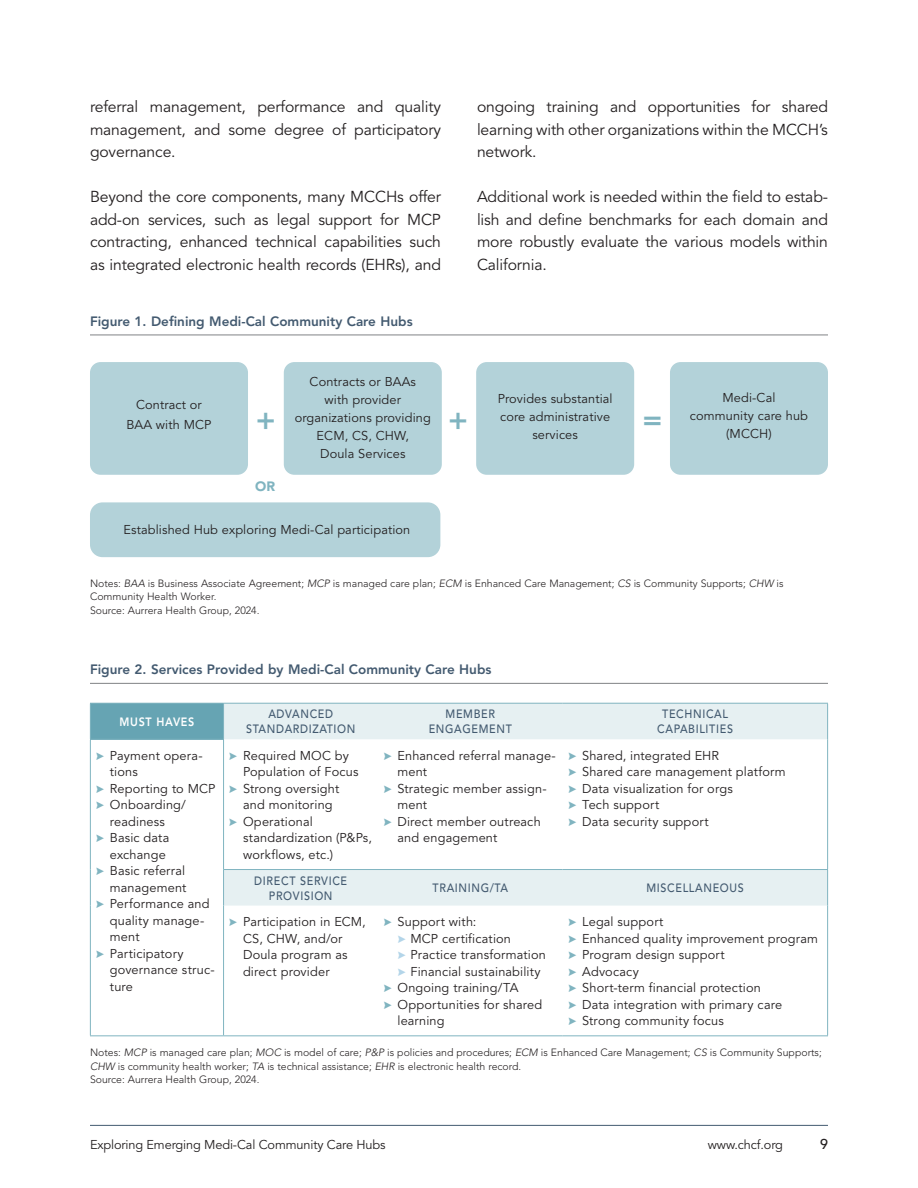
<style>
.page{position:relative;width:918px;height:1188px;background:#fff}
.page>*{position:absolute;margin:0;border:0;box-sizing:border-box;transform-origin:0 0}
.body_text__BASE{font:800 30px "Avenir LT Std";color:#80b4c0}
.body_text__BASE-2{font:15.75px/22.5px "Avenir LT Std";letter-spacing:-.01em;color:#231f20;text-align:justify}
.t1{font:500 14.25px "Avenir LT Std";color:#231f20}
.figure-title__with_line{font:800 13.5px "Avenir LT Std";color:#435a70}
.body_text__BASE-3{font:900 13.5px "Avenir LT Std";color:#80b4c0}
.body_text__BASE-4{font:12.75px/16.5px "Avenir LT Std";letter-spacing:.01em;color:#231f20}
.table-text{font:12.75px "Avenir LT Std";letter-spacing:.01em;color:#231f20}
.body_text__BASE-5{font:12.75px "Avenir LT Std";letter-spacing:-.01em;color:#231f20}
.table-columnhead_CAPS{font:500 12px/15px "Avenir LT Std";letter-spacing:.06em;color:#435a70;text-align:center;scale:.9 1}
.table-columnhead_CAPS-2{font:800 12px "Avenir LT Std";letter-spacing:.06em;color:#fff;scale:.9 1}
.figure-source_p14{font:300 10.5px/13.5px "Avenir LT Std";color:#231f20}
.s1{font-style:italic}
</style>
<div class="page">
<hr style="left:90px;top:1125px;width:738px;height:1px;background:#435a70">
<div style="left:90px;top:703px;width:134px;height:36px;background:#66a4b3"></div>
<svg style="left:224px;top:704px;width:603px;height:202px"></svg>
<hr style="left:223px;top:704px;width:1px;height:35px;background:#80b4c0">
<hr style="left:223px;top:740px;width:1px;height:129px;background:#80b4c0">
<hr style="left:223px;top:870px;width:1px;height:36px;background:#80b4c0">
<hr style="left:223px;top:906px;width:1px;height:129px;background:#80b4c0">
<hr style="left:90px;top:703px;width:134px;height:1px;background:#80b4c0">
<hr style="left:224px;top:703px;width:154px;height:1px;background:#80b4c0">
<hr style="left:378px;top:703px;width:185px;height:1px;background:#80b4c0">
<hr style="left:563px;top:703px;width:265px;height:1px;background:#80b4c0">
<hr style="left:90px;top:704px;width:1px;height:35px;background:#80b4c0">
<hr style="left:827px;top:704px;width:1px;height:35px;background:#80b4c0">
<hr style="left:90px;top:740px;width:1px;height:130px;background:#80b4c0">
<hr style="left:827px;top:739px;width:1px;height:130px;background:#80b4c0">
<hr style="left:90px;top:870px;width:1px;height:36px;background:#80b4c0">
<hr style="left:827px;top:870px;width:1px;height:36px;background:#80b4c0">
<hr style="left:90px;top:906px;width:1px;height:129px;background:#80b4c0">
<hr style="left:827px;top:906px;width:1px;height:129px;background:#80b4c0">
<hr style="left:223px;top:869px;width:155px;height:1px;background:#80b4c0">
<hr style="left:378px;top:869px;width:185px;height:1px;background:#80b4c0">
<hr style="left:563px;top:869px;width:265px;height:1px;background:#80b4c0">
<hr style="left:90px;top:1035px;width:134px;height:1px;background:#80b4c0">
<hr style="left:224px;top:1035px;width:154px;height:1px;background:#80b4c0">
<hr style="left:378px;top:1035px;width:185px;height:1px;background:#80b4c0">
<hr style="left:563px;top:1035px;width:265px;height:1px;background:#80b4c0">
<hr style="left:90px;top:739px;width:134px;height:1px;background:#80b4c0">
<hr style="left:90px;top:683px;width:738px;height:1px;background:#808285">
<div style="left:284px;top:362px;width:158px;height:113px;background:#b3d2d9;border-radius:11px"></div>
<div style="left:670px;top:362px;width:158px;height:113px;background:#b3d2d9;border-radius:11px"></div>
<div style="left:90px;top:362px;width:158px;height:113px;background:#b3d2d9;border-radius:11px"></div>
<div style="left:476px;top:362px;width:158px;height:113px;background:#b3d2d9;border-radius:11px"></div>
<div style="left:90px;top:502px;width:350px;height:55px;background:#b3d2d9;border-radius:12px"></div>
<hr style="left:90px;top:335px;width:738px;height:1px;background:#808285">
<svg style="left:230px;top:752px;width:7px;height:8px"></svg>
<svg style="left:230px;top:785px;width:7px;height:8px"></svg>
<svg style="left:230px;top:818px;width:7px;height:8px"></svg>
<svg style="left:384px;top:752px;width:8px;height:8px"></svg>
<svg style="left:384px;top:785px;width:8px;height:8px"></svg>
<svg style="left:384px;top:818px;width:8px;height:8px"></svg>
<svg style="left:569px;top:752px;width:7px;height:8px"></svg>
<svg style="left:569px;top:769px;width:7px;height:7px"></svg>
<svg style="left:569px;top:785px;width:7px;height:8px"></svg>
<svg style="left:569px;top:802px;width:7px;height:7px"></svg>
<svg style="left:569px;top:818px;width:7px;height:8px"></svg>
<p class="body_text__BASE-2" style="left:90px;top:96px;width:353px">referral management, performance and quality management, and some degree of participatory governance.</p>
<p class="body_text__BASE-2" style="left:90px;top:186px;width:353px">Beyond the core components, many MCCHs offer add-on services, such as legal support for MCP contracting, enhanced technical capabilities such as integrated electronic health records (EHRs), and</p>
<p class="figure-title__with_line" style="left:90px;top:313px;width:324px">Figure 1. Defining Medi-Cal Community Care Hubs</p>
<p class="body_text__BASE-2" style="left:477px;top:96px;width:353px">ongoing training and opportunities for shared learning with other organizations within the MCCH’s network.</p>
<p class="body_text__BASE-2" style="left:477px;top:186px;width:353px">Additional work is needed within the field to estab&shy;lish and define benchmarks for each domain and more robustly evaluate the various models within California.</p>
<p class="body_text__BASE-4" style="left:295px;top:373px;width:138px;line-height:18px;text-align:center">Contracts or BAAs<br>with provider organizations providing<br>ECM, CS, CHW,<br>Doula Services</p>
<p class="body_text__BASE-4" style="left:126px;top:396px;width:87px;line-height:19.5px;text-align:center">Contract or<br>BAA with MCP</p>
<p class="body_text__BASE-4" style="left:498px;top:390px;width:117px;line-height:18px;text-align:center">Provides substantial core administrative services</p>
<p class="body_text__BASE" style="left:256px;top:401px;width:21px">+</p>
<p class="body_text__BASE" style="left:448px;top:402px;width:21px">+</p>
<p class="body_text__BASE" style="left:643px;top:402px;width:21px">=</p>
<p class="body_text__BASE-3" style="left:255px;top:478px;width:22px">OR</p>
<p class="body_text__BASE-4" style="left:124px;top:521px;width:288px">Established Hub exploring Medi-Cal participation</p>
<p class="body_text__BASE-4" style="left:690px;top:389px;width:120px;line-height:18px;text-align:center">Medi-Cal community care hub</p>
<p class="body_text__BASE-4" style="left:726px;top:426px;width:47px">(MCCH)</p>
<p class="figure-source_p14" style="left:90px;top:576px;width:695px">Notes: <span class="s1">BAA</span> is Business Associate Agreement; <span class="s1">MCP</span> is managed care plan; <span class="s1">ECM</span> is Enhanced Care Management; <span class="s1">CS</span> is Community Supports; <span class="s1">CHW</span> is<br>Community Health Worker.<br>Source: Aurrera Health Group, 2024<span class="s1">.</span></p>
<p class="figure-title__with_line" style="left:90px;top:661px;width:403px">Figure 2. Services Provided by Medi-Cal Community Care Hubs</p>
<p class="table-columnhead_CAPS-2" style="left:120px;top:715px;width:84px">MUST HAVES</p>
<p class="table-columnhead_CAPS" style="left:246px;top:707px;width:123px">ADVANCED<br>STANDARDIZATION</p>
<p class="table-columnhead_CAPS" style="left:429px;top:707px;width:94px">MEMBER<br>ENGAGEMENT</p>
<p class="table-columnhead_CAPS" style="left:657px;top:707px;width:86px">TECHNICAL<br>CAPABILITIES</p>
<p class="body_text__BASE-4" style="left:110px;top:747px;width:94px">Payment opera&shy;tions</p>
<p class="body_text__BASE-4" style="left:110px;top:780px;width:107px">Reporting to MCP</p>
<p class="body_text__BASE-4" style="left:110px;top:797px;width:78px">Onboarding/ readiness</p>
<p class="body_text__BASE-4" style="left:110px;top:830px;width:61px">Basic data exchange</p>
<p class="body_text__BASE-4" style="left:110px;top:863px;width:78px">Basic referral management</p>
<p class="body_text__BASE-4" style="left:110px;top:896px;width:101px">Performance and quality manage&shy;ment</p>
<p class="body_text__BASE-4" style="left:110px;top:945px;width:106px">Participatory governance struc&shy;ture</p>
<p class="body_text__BASE-4" style="left:398px;top:747px;width:160px">Enhanced referral manage&shy;ment</p>
<p class="body_text__BASE-4" style="left:398px;top:780px;width:151px">Strategic member assign&shy;ment</p>
<p class="body_text__BASE-4" style="left:398px;top:813px;width:145px">Direct member outreach and engagement</p>
<p class="body_text__BASE-4" style="left:243px;top:747px;width:117px">Required MOC by<br>Population of Focus</p>
<p class="body_text__BASE-4" style="left:243px;top:780px;width:98px">Strong oversight and monitoring</p>
<p class="body_text__BASE-4" style="left:243px;top:813px;width:130px">Operational standardization (P&amp;Ps, workflows, etc.)</p>
<p class="body_text__BASE-4" style="left:582px;top:747px;width:138px">Shared, integrated EHR</p>
<p class="body_text__BASE-4" style="left:582px;top:764px;width:205px">Shared care management platform</p>
<p class="body_text__BASE-4" style="left:582px;top:780px;width:152px">Data visualization for orgs</p>
<p class="body_text__BASE-4" style="left:582px;top:797px;width:79px">Tech support</p>
<p class="body_text__BASE-4" style="left:582px;top:813px;width:128px">Data security support</p>
<p class="table-columnhead_CAPS" style="left:254px;top:873px;width:105px">DIRECT SERVICE<br>PROVISION</p>
<p class="table-columnhead_CAPS" style="left:433px;top:881px;width:85px">TRAINING/TA</p>
<p class="table-columnhead_CAPS" style="left:646px;top:881px;width:110px">MISCELLANEOUS</p>
<p class="body_text__BASE-4" style="left:243px;top:914px;width:124px">Participation in ECM,<br>CS, CHW, and/or<br>Doula program as direct provider</p>
<p class="body_text__BASE-4" style="left:398px;top:914px;width:80px">Support with:</p>
<p class="body_text__BASE-4" style="left:582px;top:914px;width:83px">Legal support</p>
<p class="body_text__BASE-4" style="left:582px;top:930px;width:237px">Enhanced quality improvement program</p>
<p class="body_text__BASE-4" style="left:582px;top:947px;width:144px">Program design support</p>
<p class="body_text__BASE-4" style="left:582px;top:963px;width:58px">Advocacy</p>
<p class="body_text__BASE-4" style="left:582px;top:980px;width:180px">Short-term financial protection</p>
<p class="body_text__BASE-4" style="left:582px;top:996px;width:202px">Data integration with primary care</p>
<p class="body_text__BASE-4" style="left:582px;top:1013px;width:143px">Strong community focus</p>
<p class="table-text" style="left:410px;top:931px;width:102px">MCP certification</p>
<p class="table-text" style="left:410px;top:947px;width:137px">Practice transformation</p>
<p class="table-text" style="left:410px;top:964px;width:132px">Financial sustainability</p>
<p class="body_text__BASE-4" style="left:398px;top:980px;width:123px">Ongoing training/TA</p>
<p class="body_text__BASE-4" style="left:398px;top:996px;width:146px">Opportunities for shared learning</p>
<p class="figure-source_p14" style="left:90px;top:1046px;width:733px">Notes: <span class="s1">MCP</span> is managed care plan; <span class="s1">MOC</span> is model of care; <span class="s1">P&amp;P</span> is policies and procedures; <span class="s1">ECM</span> is Enhanced Care Management; <span class="s1">CS</span> is Community Supports;<br><span class="s1">CHW</span> is community health worker; <span class="s1">TA</span> is technical assistance; <span class="s1">EHR</span> is electronic health record.<br>Source: Aurrera Health Group, 2024.</p>
<p class="body_text__BASE-5" style="left:90px;top:1137px;width:297px">Exploring Emerging Medi-Cal Community Care Hubs</p>
<p class="body_text__BASE-5" style="left:708px;top:1137px;width:77px">www.chcf.org</p>
<p class="t1" style="left:820px;top:1135px;width:9px">9</p>
</div>
